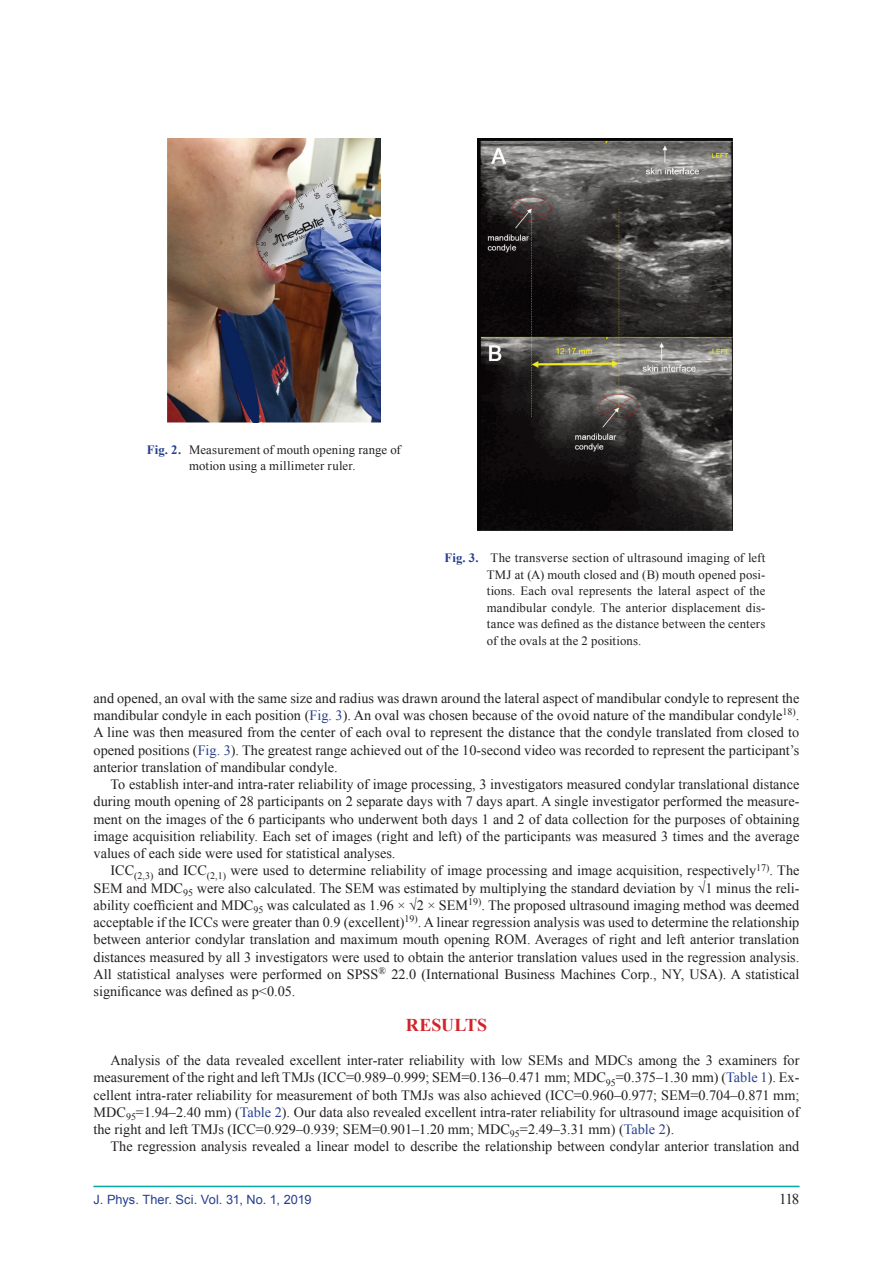
<style>
.page{position:relative;width:893px;height:1263px;background:#fff}
.page>*{position:absolute;margin:0;border:0;box-sizing:border-box;transform-origin:0 0}
.t1{font:700 18px "Times New Roman";letter-spacing:-.005em;color:#d1232a}
.t2{font:15px "Times New Roman";color:#231f20}
.t3{font:14.25px/17.2px "Times New Roman";color:#231f20;text-align:justify}
.t4{font:12.75px/16.5px "Times New Roman";letter-spacing:.01em;color:#231f20;text-align:center}
.t5{font:12.75px "Arial";letter-spacing:.01em;color:#253f8e}
.s1{font-weight:700;color:#253f8e}
.s2{color:#253f8e}
</style>
<div class="page">
<hr style="left:94px;top:1186px;width:705px;height:1px;background:#00a6a4">
<img style="left:168px;top:138px;width:212px;height:284px">
<img style="left:477px;top:138px;width:255px;height:392px">
<p class="t4" style="left:147px;top:441px;width:256px"><span class="s1">Fig. 2.</span> Measurement of mouth opening range of motion using a millimeter ruler.</p>
<p class="t4" style="left:487px;top:549px;width:280px;text-align:justify;text-indent:-42px"><span class="s1">Fig. 3.</span> The transverse section of ultrasound imaging of left TMJ at (A) mouth closed and (B) mouth opened posi&shy;tions. Each oval represents the lateral aspect of the mandibular condyle. The anterior displacement dis&shy;tance was defined as the distance between the centers of the ovals at the 2 positions.</p>
<p class="t3" style="left:94px;top:689px;width:707px">and opened, an oval with the same size and radius was drawn around the lateral aspect of mandibular condyle to represent the mandibular condyle in each position (<span class="s2">Fig. 3</span>). An oval was chosen because of the ovoid nature of the mandibular condyle<sup>18)</sup>.<br>A line was then measured from the center of each oval to represent the distance that the condyle translated from closed to opened positions (<span class="s2">Fig. 3</span>). The greatest range achieved out of the 10-second video was recorded to represent the participant’s anterior translation of mandibular condyle.</p>
<p class="t3" style="left:94px;top:775px;width:707px;text-indent:17px">To establish inter-and intra-rater reliability of image processing, 3 investigators measured condylar translational distance during mouth opening of 28 participants on 2 separate days with 7 days apart. A single investigator performed the measure&shy;ment on the images of the 6 participants who underwent both days 1 and 2 of data collection for the purposes of obtaining image acquisition reliability. Each set of images (right and left) of the participants was measured 3 times and the average values of each side were used for statistical analyses.</p>
<p class="t3" style="left:94px;top:862px;width:707px;text-indent:17px">ICC<sub>(2,3)</sub> and ICC<sub>(2,1)</sub> were used to determine reliability of image processing and image acquisition, respectively<sup>17)</sup>. The SEM and MDC<sub>95</sub> were also calculated. The SEM was estimated by multiplying the standard deviation by √1 minus the reli&shy;ability coefficient and MDC<sub>95</sub> was calculated as 1.96 × √2 × SEM<sup>19)</sup>. The proposed ultrasound imaging method was deemed acceptable if the ICCs were greater than 0.9 (excellent)<sup>19)</sup>. A linear regression analysis was used to determine the relationship between anterior condylar translation and maximum mouth opening ROM. Averages of right and left anterior translation distances measured by all 3 investigators were used to obtain the anterior translation values used in the regression analysis.<br>All statistical analyses were performed on SPSS<sup>®</sup> 22.0 (International Business Machines Corp., NY, USA). A statistical significance was defined as p&lt;0.05.</p>
<p class="t1" style="left:406px;top:1012px;width:83px">RESULTS</p>
<p class="t3" style="left:94px;top:1051px;width:707px;text-indent:17px">Analysis of the data revealed excellent inter-rater reliability with low SEMs and MDCs among the 3 examiners for measurement of the right and left TMJs (ICC=0.989–0.999; SEM=0.136–0.471 mm; MDC<sub>95</sub>=0.375–1.30 mm) (<span class="s2">Table 1</span>). Ex&shy;cellent intra-rater reliability for measurement of both TMJs was also achieved (ICC=0.960–0.977; SEM=0.704–0.871 mm; MDC<sub>95</sub>=1.94–2.40 mm) (<span class="s2">Table 2</span>). Our data also revealed excellent intra-rater reliability for ultrasound image acquisition of the right and left TMJs (ICC=0.929–0.939; SEM=0.901–1.20 mm; MDC<sub>95</sub>=2.49–3.31 mm) (<span class="s2">Table 2</span>).</p>
<p class="t3" style="left:111px;top:1138px;width:690px">The regression analysis revealed a linear model to describe the relationship between condylar anterior translation and</p>
<p class="t5" style="left:94px;top:1191px;width:220px">J. Phys. Ther. Sci. Vol. 31, No. 1, 2019</p>
<p class="t2" style="left:779px;top:1188px;width:22px">118</p>
</div>
